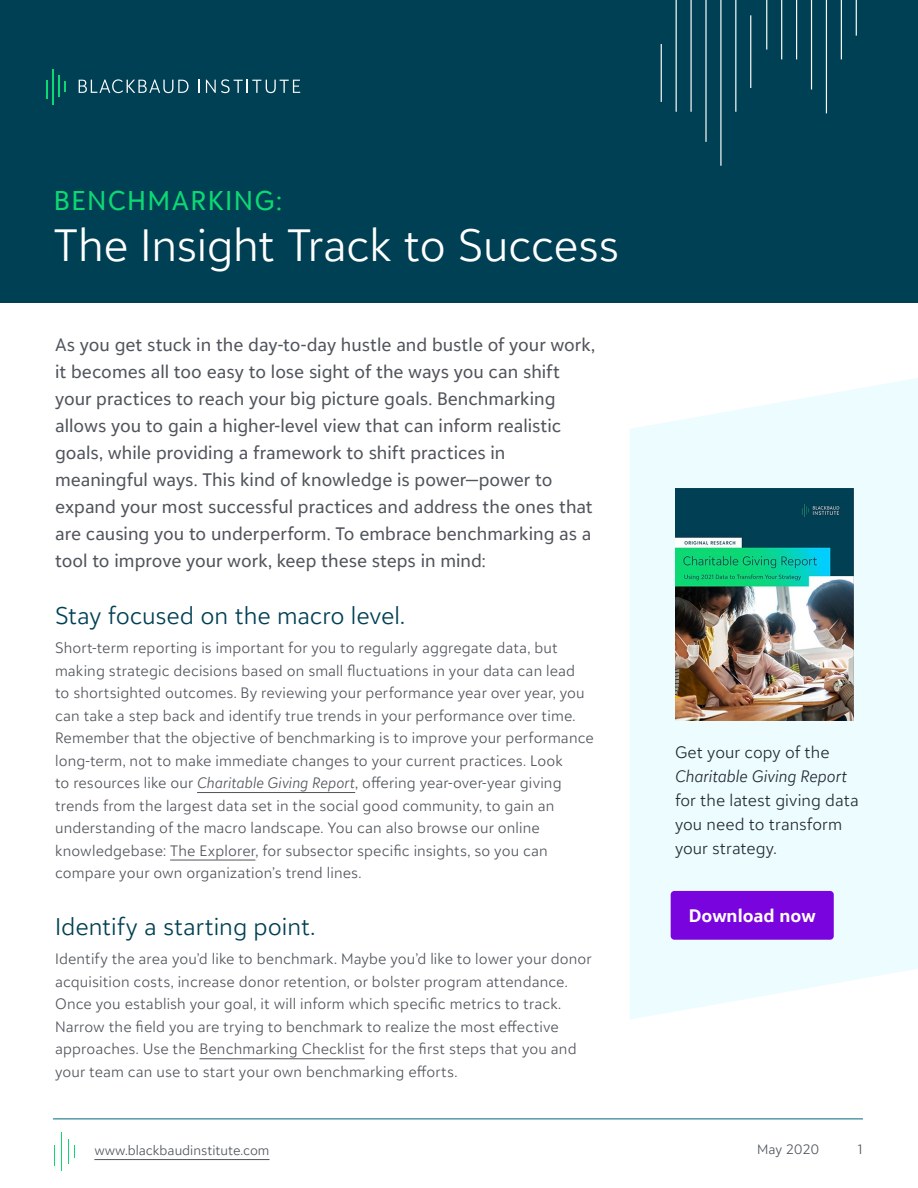
<style>
.page{position:relative;width:918px;height:1188px;background:#fff}
.page>*{position:absolute;margin:0;border:0;box-sizing:border-box;transform-origin:0 0}
.t1{font:300 45px "Blackbaud Sans";letter-spacing:-.005em;color:#fff}
.t2{font:27px "Blackbaud Sans";letter-spacing:.05em;color:#0cd973}
.t3{font:300 24px "Blackbaud Sans";color:#004054}
.t4{font:18px/27px "Blackbaud Sans";color:#51555c}
.t5{font:700 18px "Blackbaud Sans";color:#fff}
.t6{font:300 16.5px/24px "Blackbaud Sans";letter-spacing:.005em;color:#252b33}
.t7{font:italic 300 16.5px "Blackbaud Sans";letter-spacing:.01em;color:#252b33}
.t8{font:300 15px/22.5px "Blackbaud Sans";letter-spacing:.01em;color:#51555c}
.t9{font:300 13.5px "Blackbaud Sans";color:#51555c}
.s1{font-style:italic}
</style>
<div class="page">
<hr style="left:53px;top:1119px;width:810px;height:1px;background:#006880">
<hr style="left:94px;top:1159px;width:176px;height:1px;background:#51555c">
<hr style="left:61px;top:1132px;width:1px;height:39px;background:#0cd973">
<svg style="left:68px;top:1139px;width:7px;height:25px"></svg>
<svg style="left:630px;top:378px;width:288px;height:641px;background:#eefcfe"></svg>
<div style="left:0;top:0;width:918px;height:302px;background:#004054"></div>
<hr style="left:197px;top:792px;width:158px;height:1px;background:#51555c">
<hr style="left:170px;top:860px;width:85px;height:1px;background:#51555c">
<hr style="left:199px;top:1058px;width:166px;height:1px;background:#51555c">
<div style="left:671px;top:891px;width:163px;height:49px;background:#7a04dd;border-radius:4px"></div>
<svg style="left:79px;top:79px;width:110px;height:14px"></svg>
<svg style="left:199px;top:80px;width:1px;height:13px"></svg>
<svg style="left:206px;top:79px;width:94px;height:14px"></svg>
<svg style="left:47px;top:80px;width:1px;height:19px"></svg>
<hr style="left:52px;top:69px;width:2px;height:35px;background:#0cd973">
<svg style="left:58px;top:75px;width:7px;height:22px"></svg>
<img style="left:676px;top:488px;width:181px;height:233px">
<hr style="left:826px;top:0;width:1px;height:113px;background:#fff">
<hr style="left:811px;top:0;width:1px;height:90px;background:#fff">
<hr style="left:796px;top:0;width:1px;height:59px;background:#fff">
<hr style="left:781px;top:0;width:1px;height:59px;background:#fff">
<hr style="left:841px;top:0;width:1px;height:59px;background:#fff">
<hr style="left:856px;top:0;width:1px;height:36px;background:#fff">
<hr style="left:766px;top:0;width:1px;height:50px;background:#fff">
<hr style="left:720px;top:0;width:2px;height:166px;background:#fff">
<hr style="left:705px;top:0;width:2px;height:142px;background:#fff">
<hr style="left:690px;top:0;width:2px;height:112px;background:#fff">
<hr style="left:676px;top:0;width:1px;height:112px;background:#fff">
<hr style="left:735px;top:0;width:1px;height:112px;background:#fff">
<hr style="left:750px;top:15px;width:1px;height:73px;background:#fff">
<hr style="left:661px;top:44px;width:1px;height:58px;background:#fff">
<h2 class="t2" style="left:54px;top:184px;width:230px">BENCHMARKING:</h2>
<h1 class="t1" style="left:54px;top:218px;width:567px">The Insight Track to Success</h1>
<p class="t4" style="left:55px;top:331px;width:542px">As you get stuck in the day-to-day hustle and bustle of your work, it becomes all too easy to lose sight of the ways you can shift your practices to reach your big picture goals. Benchmarking allows you to gain a higher-level view that can inform realistic goals, while providing a framework to shift practices in meaningful ways. This kind of knowledge is power—power to expand your most successful practices and address the ones that are causing you to underperform. To embrace benchmarking as a tool to improve your work, keep these steps in mind:</p>
<h3 class="t3" style="left:55px;top:600px;width:351px">Stay focused on the macro level.</h3>
<p class="t8" style="left:55px;top:636px;width:540px">Short-term reporting is important for you to regularly aggregate data, but making strategic decisions based on small fluctuations in your data can lead<br>to shortsighted outcomes. By reviewing your performance year over year, you can take a step back and identify true trends in your performance over time.<br>Remember that the objective of benchmarking is to improve your performance long-term, not to make immediate changes to your current practices. Look<br>to resources like our <span class="s1">Charitable Giving Report</span>, offering year-over-year giving trends from the largest data set in the social good community, to gain an understanding of the macro landscape. You can also browse our online knowledgebase: The Explorer, for subsector specific insights, so you can compare your own organization’s trend lines.</p>
<h3 class="t3" style="left:55px;top:912px;width:262px">Identify a starting point.</h3>
<p class="t8" style="left:55px;top:948px;width:538px">Identify the area you’d like to benchmark. Maybe you’d like to lower your donor acquisition costs, increase donor retention, or bolster program attendance.<br>Once you establish your goal, it will inform which specific metrics to track.<br>Narrow the field you are trying to benchmark to realize the most effective approaches. Use the Benchmarking Checklist for the first steps that you and your team can use to start your own benchmarking efforts.</p>
<p class="t6" style="left:675px;top:740px;width:156px">Get your copy of the</p>
<p class="t7" style="left:675px;top:766px;width:174px">Charitable Giving Report</p>
<p class="t6" style="left:675px;top:788px;width:185px">for the latest giving data you need to transform your strategy.</p>
<p class="t5" style="left:689px;top:904px;width:129px">Download now</p>
<p class="t9" style="left:94px;top:1142px;width:177px">www.blackbaudinstitute.com</p>
<p class="t9" style="left:757px;top:1141px;width:63px">May 2020</p>
<p class="t9" style="left:858px;top:1141px;width:6px">1</p>
</div>
